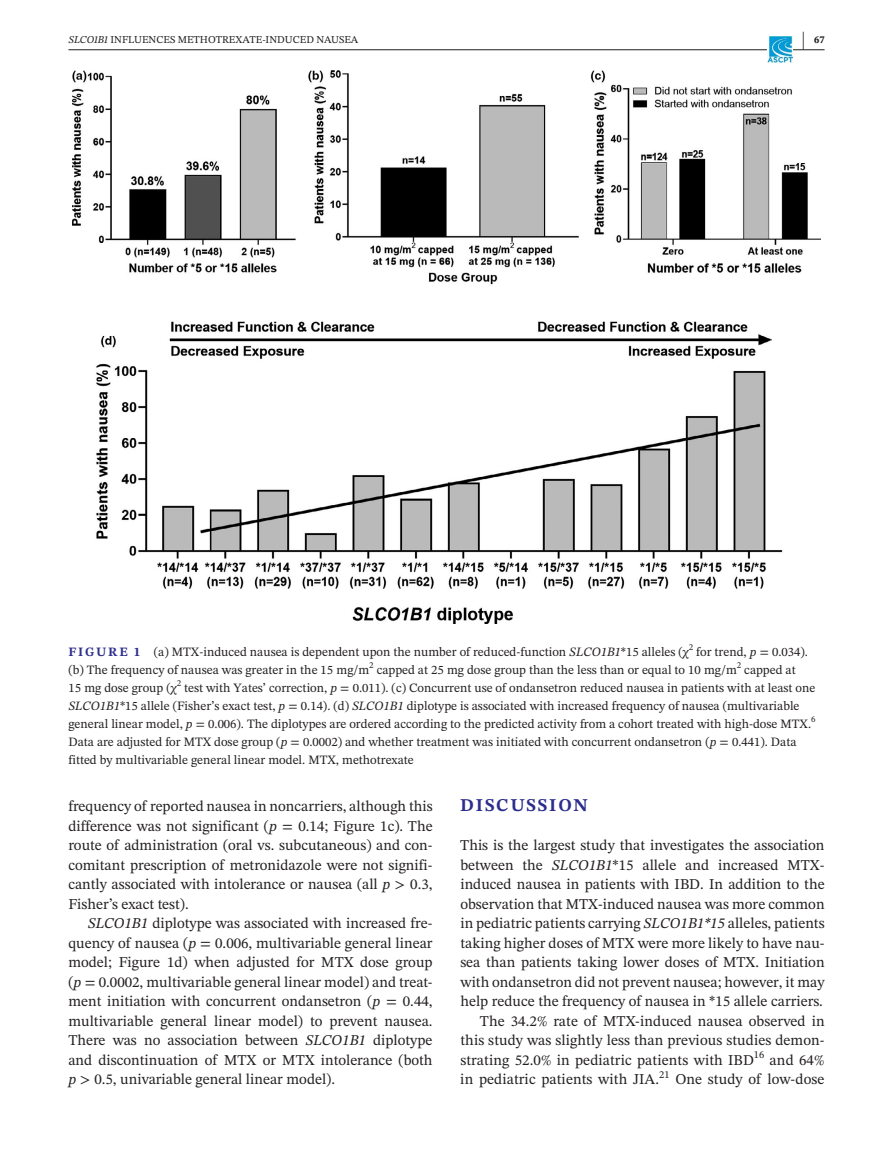
<style>
.page{position:relative;width:893px;height:1174px;background:#fff}
.page>*{position:absolute;margin:0;border:0;box-sizing:border-box;transform-origin:0 0}
.t1{font:700 21px "STIX Two Text";color:#231f20;scale:.42 1}
.t2{font:700 18px "STIX Two Text";letter-spacing:.1em;color:#2c2d8c}
.t3{font:15px/19.5px "STIX Two Text";color:#231f20;text-align:justify}
.t4{font:12.75px/18px "STIX Two Text";color:#231f20}
.t5{font:10.5px "STIX Two Text";color:#231f20}
.t6{font:700 10.5px "STIX Two Text";color:#231f20}
.t7{font:8.85px "STIX Two Text";color:#231f20}
.s1{font-style:italic}
.s2{font-weight:700;color:#2c2d8c}
</style>
<div class="page">
<hr style="left:68px;top:49px;width:756px;height:1px;background:#231f20">
<img style="left:767px;top:37px;width:26px;height:25px">
<img style="left:72px;top:70px;width:749px;height:553px">
<h1 class="t1" style="left:802px;top:24px;width:8px">|</h1>
<p class="t5" style="left:68px;top:32px;width:292px"><span class="s1">SLCO1B1</span> INFLUENCES METHOTREXATE-INDUCED NAUSEA</p>
<p class="t6" style="left:814px;top:32px;width:12px">67</p>
<p class="t4" style="left:68px;top:642px;width:622px"><span class="s2">FIGURE 1</span> (a) MTX-induced nausea is dependent upon the number of reduced-function <span class="s1">SLCO1B1</span>*15 alleles (χ</p>
<p class="t7" style="left:689px;top:641px;width:6px">2</p>
<p class="t4" style="left:696px;top:642px;width:113px">for trend, <span class="s1">p</span> = 0.034).</p>
<p class="t4" style="left:68px;top:660px;width:302px">(b) The frequency of nausea was greater in the 15 mg/m</p>
<p class="t7" style="left:369px;top:659px;width:6px">2</p>
<p class="t4" style="left:377px;top:660px;width:362px">capped at 25 mg dose group than the less than or equal to 10 mg/m</p>
<p class="t7" style="left:737px;top:659px;width:6px">2</p>
<p class="t4" style="left:744px;top:660px;width:53px">capped at</p>
<p class="t4" style="left:68px;top:678px;width:110px">15 mg dose group (χ</p>
<p class="t7" style="left:177px;top:677px;width:6px">2</p>
<p class="t4" style="left:68px;top:678px;width:748px;text-indent:116px">test with Yates’ correction, <span class="s1">p</span> = 0.011). (c) Concurrent use of ondansetron reduced nausea in patients with at least one<br><span class="s1">SLCO1B1</span>*15 allele (Fisher’s exact test, <span class="s1">p</span> = 0.14). (d) <span class="s1">SLCO1B1</span> diplotype is associated with increased frequency of nausea (multivariable general linear model, <span class="s1">p</span> = 0.006). The diplotypes are ordered according to the predicted activity from a cohort treated with high-dose MTX.</p>
<p class="t7" style="left:811px;top:713px;width:6px">6</p>
<p class="t4" style="left:68px;top:732px;width:729px">Data are adjusted for MTX dose group (<span class="s1">p</span> = 0.0002) and whether treatment was initiated with concurrent ondansetron (<span class="s1">p</span> = 0.441). Data fitted by multivariable general linear model. MTX, methotrexate</p>
<p class="t3" style="left:68px;top:796px;width:366px">frequency of reported nausea in noncarriers, although this difference was not significant (<span class="s1">p</span> = 0.14; Figure 1c). The route of administration (oral vs. subcutaneous) and con&shy;comitant prescription of metronidazole were not signifi&shy;cantly associated with intolerance or nausea (all <span class="s1">p</span> &gt; 0.3, Fisher’s exact test).</p>
<p class="t3" style="left:68px;top:913px;width:366px;text-indent:20px"><span class="s1">SLCO1B1</span> diplotype was associated with increased fre&shy;quency of nausea (<span class="s1">p</span> = 0.006, multivariable general linear model; Figure 1d) when adjusted for MTX dose group (<span class="s1">p</span> = 0.0002, multivariable general linear model) and treat&shy;ment initiation with concurrent ondansetron (<span class="s1">p</span> = 0.44, multivariable general linear model) to prevent nausea.<br>There was no association between <span class="s1">SLCO1B1</span> diplotype and discontinuation of MTX or MTX intolerance (both <span class="s1">p</span> &gt; 0.5, univariable general linear model).</p>
<p class="t2" style="left:460px;top:792px;width:129px">DISCUSSION</p>
<p class="t3" style="left:460px;top:835px;width:366px">This is the largest study that investigates the association</p>
<p class="t3" style="left:460px;top:855px;width:366px">between the <span class="s1">SLCO1B1</span>*15 allele and increased MTX-</p>
<p class="t3" style="left:460px;top:874px;width:366px">induced nausea in patients with IBD. In addition to the</p>
<p class="t3" style="left:460px;top:894px;width:366px">observation that MTX-induced nausea was more common</p>
<p class="t3" style="left:460px;top:913px;width:366px">in pediatric patients carrying <span class="s1">SLCO1B1*15</span> alleles, patients</p>
<p class="t3" style="left:460px;top:933px;width:366px">taking higher doses of MTX were more likely to have nau-</p>
<p class="t3" style="left:460px;top:952px;width:366px">sea than patients taking lower doses of MTX. Initiation</p>
<p class="t3" style="left:460px;top:972px;width:366px">with ondansetron did not prevent nausea; however, it may</p>
<p class="t3" style="left:460px;top:991px;width:364px">help reduce the frequency of nausea in *15 allele carriers.</p>
<p class="t3" style="left:480px;top:1011px;width:346px">The 34.2% rate of MTX-induced nausea observed in</p>
<p class="t3" style="left:460px;top:1030px;width:366px">this study was slightly less than previous studies demon-</p>
<p class="t3" style="left:460px;top:1050px;width:295px">strating 52.0% in pediatric patients with IBD</p>
<p class="t5" style="left:754px;top:1047px;width:12px">16</p>
<p class="t3" style="left:770px;top:1050px;width:56px">and 64%</p>
<p class="t3" style="left:460px;top:1069px;width:200px">in pediatric patients with JIA.</p>
<p class="t5" style="left:659px;top:1066px;width:12px">21</p>
<p class="t3" style="left:675px;top:1069px;width:151px">One study of low-dose</p>
</div>
